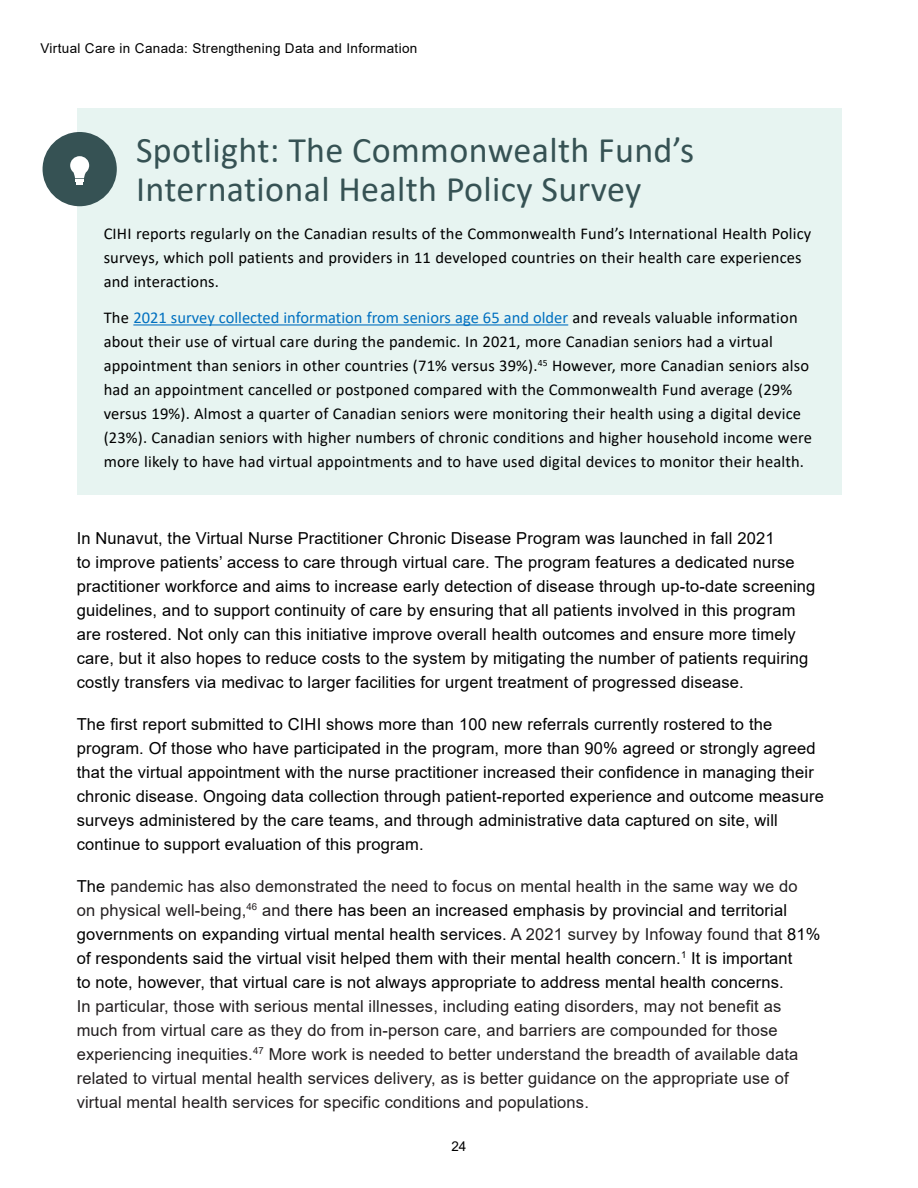
<style>
.page{position:relative;width:918px;height:1188px;background:#fff}
.page>*{position:absolute;margin:0;border:0;box-sizing:border-box;transform-origin:0 0}
.sidebar_H1{font:36px/39px "Calibri";letter-spacing:.01em;color:#365254}
.body{font:16.5px/24px "Arial";letter-spacing:.01em;color:#000}
.body-2{font:16.5px/24px "Arial";letter-spacing:.01em;color:#231f20}
.sidebar_body{font:16.5px/24px "Calibri";letter-spacing:.01em;color:#000}
.t1{font:13.5px "Arial";letter-spacing:.025em;color:#000}
.s1{color:#0070c0}
.s2{color:#000}
</style>
<div class="page">
<div style="left:77px;top:108px;width:764px;height:386px;background:#e7f4f1"></div>
<hr style="left:133px;top:324px;width:435px;height:2px;background:#0070c0">
<div style="left:43px;top:132px;width:74px;height:74px;background:#365254;border-radius:50%"></div>
<svg style="left:70px;top:156px;width:19px;height:29px"></svg>
<p class="t1" style="left:40px;top:38px;width:378px">Virtual Care in Canada: Strengthening Data and Information</p>
<p class="sidebar_H1" style="left:136px;top:130px;width:560px">Spotlight: The Commonwealth Fund’s<br>International Health Policy Survey</p>
<p class="sidebar_body" style="left:104px;top:221px;width:709px">CIHI reports regularly on the Canadian results of the Commonwealth Fund’s International Health Policy surveys, which poll patients and providers in 11 developed countries on their health care experiences and interactions.</p>
<p class="sidebar_body" style="left:104px;top:305px;width:710px">The <span class="s1">2021 survey collected information from seniors age 65 and older</span> and reveals valuable information about their use of virtual care during the pandemic. In 2021, more Canadian seniors had a virtual appointment than seniors in other countries (71% versus 39%).<sup>45</sup> However, more Canadian seniors also had an appointment cancelled or postponed compared with the Commonwealth Fund average (29% versus 19%). Almost a quarter of Canadian seniors were monitoring their health using a digital device (23%). Canadian seniors with higher numbers of chronic conditions and higher household income were more likely to have had virtual appointments and to have used digital devices to monitor their health.</p>
<p class="body" style="left:77px;top:526px;width:740px">In Nunavut, the Virtual Nurse Practitioner Chronic Disease Program was launched in fall 2021<br>to improve patients’ access to care through virtual care. The program features a dedicated nurse practitioner workforce and aims to increase early detection of disease through up-to-date screening guidelines, and to support continuity of care by ensuring that all patients involved in this program are rostered. Not only can this initiative improve overall health outcomes and ensure more timely care, but it also hopes to reduce costs to the system by mitigating the number of patients requiring costly transfers via medivac to larger facilities for urgent treatment of progressed disease.</p>
<p class="body" style="left:77px;top:712px;width:749px">The first report submitted to CIHI shows more than 100 new referrals currently rostered to the program. Of those who have participated in the program, more than 90% agreed or strongly agreed that the virtual appointment with the nurse practitioner increased their confidence in managing their chronic disease. Ongoing data collection through patient-reported experience and outcome measure surveys administered by the care teams, and through administrative data captured on site, will continue to support evaluation of this program.</p>
<p class="body-2" style="left:77px;top:874px;width:745px"><span class="s2">The</span> pandemic has also demonstrated the need to focus on mental health in the same way we do<br>on physical well-being,<sup>46</sup> and t<span class="s2">here has been an increased emphasis by provincial and territorial governments on expanding virtual mental health services.</span> A 2021 survey by Infoway found that <span class="s2">81% of respondents said the virtual visit helped them with their mental health concern.</span><sup>1</sup> <span class="s2">It is important<br>to note, however, that virtual care is not always appropriate to address mental health concerns.<br></span>In particular, those with serious mental illnesses, including eating disorders, may not benefit as much from virtual care as they do from in-person care, and barriers are compounded for those experiencing inequities.<sup>47</sup> More work is needed to better understand the breadth of available data related to virtual mental health services delivery, as is better guidance on the appropriate use of virtual mental health services for specific conditions and populations.</p>
<p class="t1" style="left:451px;top:1137px;width:17px">24</p>
</div>
